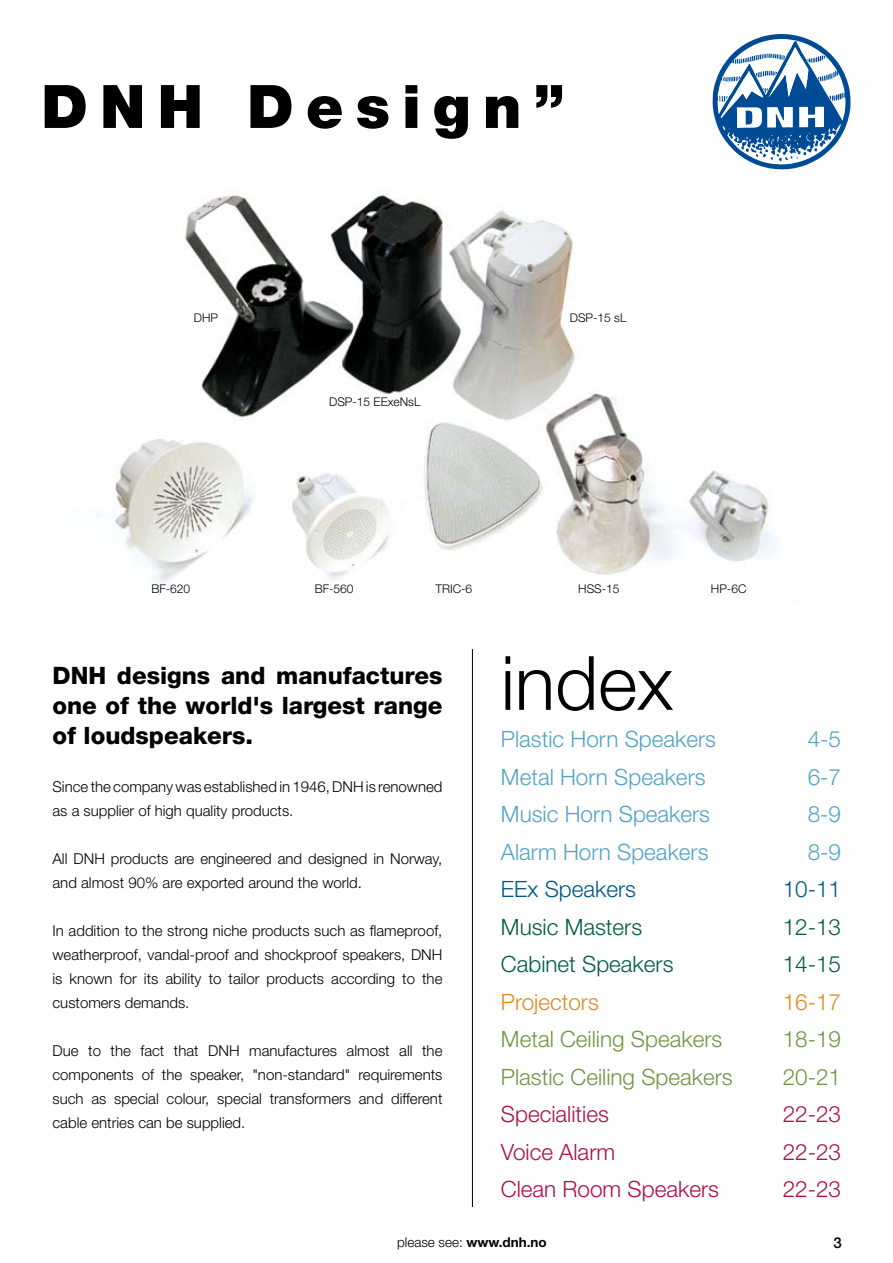
<style>
.page{position:relative;width:893px;height:1263px;background:#fff}
.page>*{position:absolute;margin:0;border:0;box-sizing:border-box;transform-origin:0 0}
.t1{font:300 75px "Helvetica Neue";color:#000}
.t2{font:900 60px "Helvetica Neue";letter-spacing:.2em;color:#000}
.t3{font:800 24px/30px "Helvetica Neue";color:#000;text-align:justify}
.t4{font:300 22.5px "Helvetica Neue";color:#52a3c7}
.t5{font:300 22.5px "Helvetica Neue";color:#ae1045}
.t6{font:300 22.5px "Helvetica Neue";color:#6e9743}
.t7{font:300 22.5px "Helvetica Neue";color:#005c4a}
.t8{font:300 22.5px "Helvetica Neue";color:#005887}
.t9{font:300 22.5px "Helvetica Neue";color:#e08a25}
.t10{font:300 15px/24px "Helvetica Neue";color:#000}
.t11{font:500 15px "Helvetica Neue";color:#000}
.t12{font:300 13.5px "Helvetica Neue";color:#000}
.t13{font:300 12px "Helvetica Neue";color:#000}
.s1{font-weight:700}
</style>
<div class="page">
<hr style="left:472px;top:649px;width:1px;height:558px;background:#000">
<img style="left:97px;top:193px;width:680px;height:392px">
<svg style="left:713px;top:34px;width:137px;height:135px"></svg>
<h2 class="t2" style="left:41px;top:71px;width:525px">DNH Design”</h2>
<p class="t13" style="left:194px;top:311px;width:26px">DHP</p>
<p class="t13" style="left:570px;top:311px;width:58px">DSP-15 sL</p>
<p class="t13" style="left:329px;top:394px;width:93px">DSP-15 EExeNsL</p>
<p class="t13" style="left:151px;top:581px;width:40px">BF-620</p>
<p class="t13" style="left:315px;top:581px;width:40px">BF-560</p>
<p class="t13" style="left:435px;top:581px;width:38px">TRIC-6</p>
<p class="t13" style="left:578px;top:581px;width:43px">HSS-15</p>
<p class="t13" style="left:711px;top:581px;width:37px">HP-6C</p>
<h3 class="t3" style="left:53px;top:661px;width:391px">DNH designs and manufactures one of the world's largest range of loudspeakers.</h3>
<p class="t10" style="left:53px;top:775px;width:391px">Since the company was established in 1946, DNH is renowned as a supplier of high quality products.</p>
<p class="t10" style="left:53px;top:847px;width:391px">All DNH products are engineered and designed in Norway, and almost 90% are exported around the world.</p>
<p class="t10" style="left:53px;top:919px;width:391px;text-align:justify">In addition to the strong niche products such as flameproof, weatherproof, vandal-proof and shockproof speakers, DNH is known for its ability to tailor products according to the customers demands.</p>
<p class="t10" style="left:53px;top:1039px;width:391px;text-align:justify">Due to the fact that DNH manufactures almost all the components of the speaker, "non-standard" requirements such as special colour, special transformers and different cable entries can be supplied.</p>
<h1 class="t1" style="left:501px;top:637px;width:174px">index</h1>
<h3 class="t4" style="left:501px;top:725px;width:217px">Plastic Horn Speakers</h3>
<h3 class="t4" style="left:808px;top:725px;width:35px">4-5</h3>
<h3 class="t4" style="left:501px;top:763px;width:206px">Metal Horn Speakers</h3>
<h3 class="t4" style="left:808px;top:763px;width:35px">6-7</h3>
<h3 class="t4" style="left:501px;top:800px;width:211px">Music Horn Speakers</h3>
<h3 class="t4" style="left:808px;top:800px;width:35px">8-9</h3>
<h3 class="t4" style="left:501px;top:838px;width:209px">Alarm Horn Speakers</h3>
<h3 class="t4" style="left:808px;top:838px;width:35px">8-9</h3>
<h3 class="t8" style="left:501px;top:875px;width:137px">EEx Speakers</h3>
<h3 class="t8" style="left:783px;top:875px;width:60px">10-11</h3>
<h3 class="t7" style="left:501px;top:913px;width:143px">Music Masters</h3>
<h3 class="t7" style="left:783px;top:913px;width:60px">12-13</h3>
<h3 class="t7" style="left:501px;top:951px;width:174px">Cabinet Speakers</h3>
<h3 class="t7" style="left:783px;top:951px;width:60px">14-15</h3>
<h3 class="t9" style="left:501px;top:988px;width:99px">Projectors</h3>
<h3 class="t9" style="left:783px;top:988px;width:60px">16-17</h3>
<h3 class="t6" style="left:501px;top:1026px;width:223px">Metal Ceiling Speakers</h3>
<h3 class="t6" style="left:783px;top:1026px;width:60px">18-19</h3>
<h3 class="t6" style="left:501px;top:1063px;width:233px">Plastic Ceiling Speakers</h3>
<h3 class="t6" style="left:783px;top:1063px;width:60px">20-21</h3>
<h3 class="t5" style="left:501px;top:1101px;width:109px">Specialities</h3>
<h3 class="t5" style="left:783px;top:1101px;width:60px">22-23</h3>
<h3 class="t5" style="left:501px;top:1138px;width:116px">Voice Alarm</h3>
<h3 class="t5" style="left:783px;top:1138px;width:60px">22-23</h3>
<h3 class="t5" style="left:501px;top:1176px;width:220px">Clean Room Speakers</h3>
<h3 class="t5" style="left:783px;top:1176px;width:60px">22-23</h3>
<p class="t12" style="left:397px;top:1234px;width:151px">please see: <span class="s1">www.dnh.no</span></p>
<p class="t11" style="left:834px;top:1233px;width:10px">3</p>
</div>
